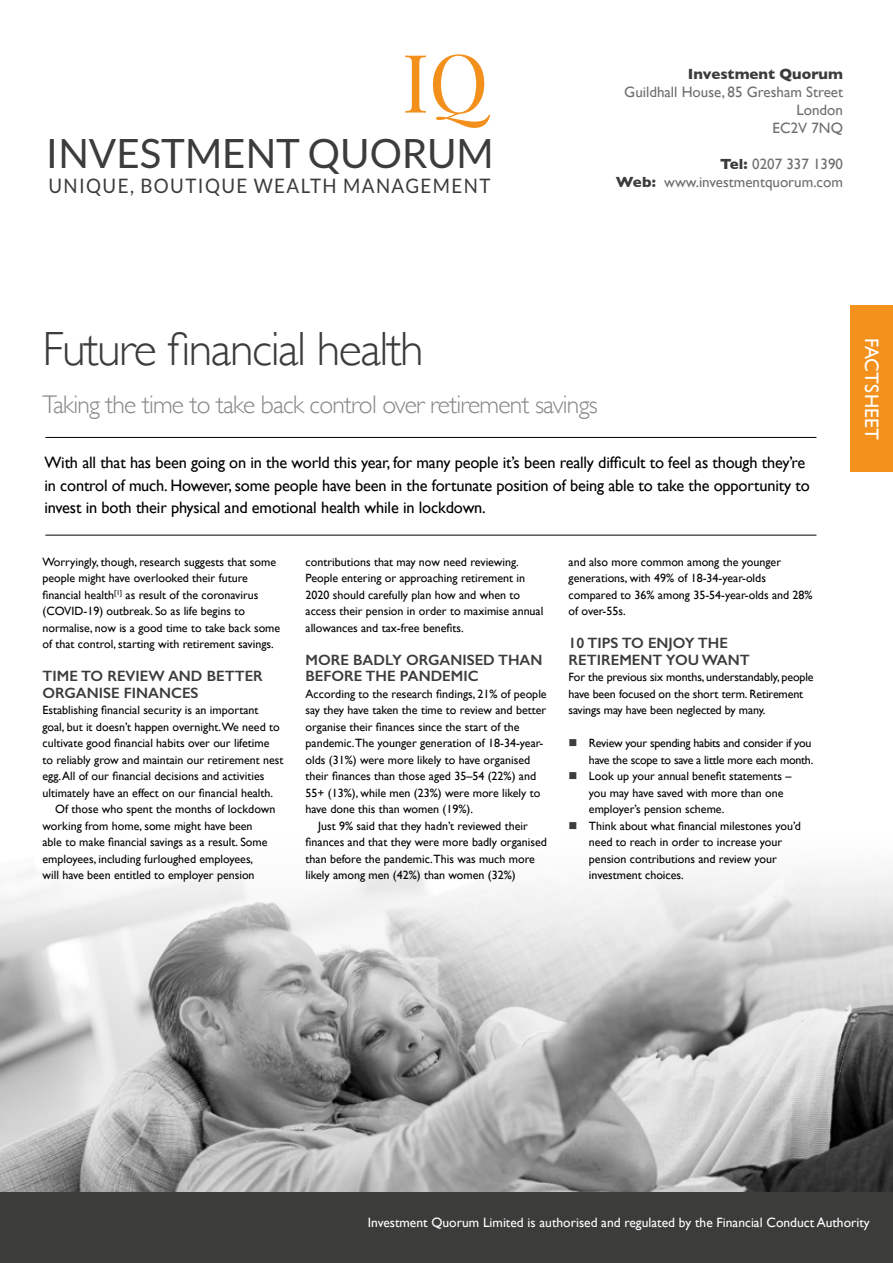
<style>
.page{position:relative;width:893px;height:1263px;background:#fff}
.page>*{position:absolute;margin:0;border:0;box-sizing:border-box;transform-origin:0 0}
.t1{font:80.85px "Playfair Display";color:#f3901b}
.t2{font:300 48px "Gill Sans";letter-spacing:-.03em;color:#3c3c3b}
.t3{font:40.35px "Lato";color:#3c3c3b}
.t4{font:300 25.5px "Gill Sans";letter-spacing:-.03em;color:#878787}
.t5{font:19.95px "Lato";letter-spacing:.075em;color:#3c3c3b;scale:.94 1}
.t6{font:19.5px "Gill Sans";letter-spacing:.01em;color:#fff}
.t7{font:16.5px/22.5px "Gill Sans";letter-spacing:-.01em;color:#000}
.t8{font:600 15px/16.5px "Gill Sans";color:#3c3c3b}
.t9{font:15px/18px "Gill Sans";color:#6e6e6e;text-align:right}
.t10{font:700 15px "Gill Sans";color:#3c3c3b}
.t11{font:13.5px "Gill Sans";color:#fff}
.t12{font:12px/16.5px "Gill Sans";color:#000}
.t13{font:12px/16.5px "Gill Sans";letter-spacing:-.02em;color:#000;text-align:right}
.s1{font-weight:700;color:#3c3c3b}
.s2{color:#3c3c3b}
</style>
<div class="page">
<img style="left:0;top:867px;width:893px;height:325px">
<hr style="left:45px;top:535px;width:771px;height:1px;background:#000">
<hr style="left:45px;top:437px;width:771px;height:1px;background:#000">
<div style="left:0;top:1192px;width:893px;height:71px;background:#3c3c3b"></div>
<div style="left:850px;top:306px;width:43px;height:166px;background:#f3911c"></div>
<h1 class="t1" style="left:402px;top:19px;width:88px">IQ</h1>
<h3 class="t3" style="left:46px;top:131px;width:449px">INVESTMENT QUORUM</h3>
<h3 class="t5" style="left:48px;top:175px;width:472px">UNIQUE, BOUTIQUE WEALTH MANAGEMENT</h3>
<p class="t10" style="left:688px;top:65px;width:157px">Investment Quorum</p>
<p class="t9" style="left:624px;top:83px;width:220px">Guildhall House, 85 Gresham Street<br>London<br>EC2V 7NQ</p>
<p class="t9" style="left:616px;top:155px;width:229px"><span class="s1">Tel:</span> 0207 337 1390<br><span class="s1">Web:</span> www.investmentquorum.com</p>
<h2 class="t2" style="left:43px;top:322px;width:383px">Future financial health</h2>
<h3 class="t4" style="left:43px;top:391px;width:557px">Taking the time to take back control over retirement savings</h3>
<p class="t7" style="left:44px;top:451px;width:767px">With all that has been going on in the world this year, for many people it’s been really difficult to feel as though they’re in control of much. However, some people have been in the fortunate position of being able to take the opportunity to invest in both their physical and emotional health while in lockdown.</p>
<p class="t12" style="left:43px;top:553px;width:239px">Worryingly, though, research suggests that some people might have overlooked their future financial health<sup>[1]</sup> as result of the coronavirus (COVID-19) outbreak. So as life begins to normalise, now is a good time to take back some of that control, starting with retirement savings.</p>
<p class="t8" style="left:43px;top:668px;width:222px">TIME TO REVIEW AND BETTER<br>ORGANISE FINANCES</p>
<p class="t12" style="left:43px;top:702px;width:218px">Establishing financial security is an important</p>
<p class="t12" style="left:43px;top:718px;width:239px">goal, but it doesn’t happen overnight.We need to</p>
<p class="t12" style="left:43px;top:735px;width:229px">cultivate good financial habits over our lifetime</p>
<p class="t12" style="left:43px;top:751px;width:242px">to reliably grow and maintain our retirement nest</p>
<p class="t12" style="left:43px;top:768px;width:223px">egg. All of our financial decisions and activities</p>
<p class="t12" style="left:43px;top:784px;width:232px">ultimately have an effect on our financial health.</p>
<p class="t12" style="left:55px;top:801px;width:222px">Of those who spent the months of lockdown</p>
<p class="t12" style="left:43px;top:817px;width:212px">working from home, some might have been</p>
<p class="t12" style="left:43px;top:834px;width:226px">able to make financial savings as a result. Some</p>
<p class="t12" style="left:43px;top:850px;width:212px">employees, including furloughed employees,</p>
<p class="t12" style="left:43px;top:867px;width:214px">will have been entitled to employer pension</p>
<p class="t12" style="left:306px;top:553px;width:239px">contributions that may now need reviewing.<br>People entering or approaching retirement in 2020 should carefully plan how and when to access their pension in order to maximise annual allowances and tax-free benefits.</p>
<p class="t8" style="left:306px;top:651px;width:238px">MORE BADLY ORGANISED THAN<br>BEFORE THE PANDEMIC</p>
<p class="t12" style="left:306px;top:685px;width:243px">According to the research findings, 21% of people</p>
<p class="t12" style="left:306px;top:702px;width:242px">say they have taken the time to review and better</p>
<p class="t12" style="left:306px;top:718px;width:215px">organise their finances since the start of the</p>
<p class="t12" style="left:306px;top:735px;width:239px">pandemic.The younger generation of 18-34-year-</p>
<p class="t12" style="left:306px;top:751px;width:226px">olds (31%) were more likely to have organised</p>
<p class="t12" style="left:306px;top:768px;width:232px">their finances than those aged 35–54 (22%) and</p>
<p class="t12" style="left:306px;top:784px;width:236px">55+ (13%), while men (23%) were more likely to</p>
<p class="t12" style="left:306px;top:801px;width:169px">have done this than women (19%).</p>
<p class="t12" style="left:318px;top:817px;width:211px">Just 9% said that they hadn’t reviewed their</p>
<p class="t12" style="left:306px;top:834px;width:243px">finances and that they were more badly organised</p>
<p class="t12" style="left:306px;top:850px;width:231px">than before the pandemic.This was much more</p>
<p class="t12" style="left:306px;top:867px;width:212px">likely among men (42%) than women (32%)</p>
<p class="t12" style="left:569px;top:553px;width:246px">and also more common among the younger generations, with 49% of 18-34-year-olds compared to 36% among 35-54-year-olds and 28% of over-55s.</p>
<p class="t8" style="left:569px;top:635px;width:183px">10 TIPS TO ENJOY THE<br>RETIREMENT YOU WANT</p>
<p class="t12" style="left:569px;top:669px;width:247px">For the previous six months, understandably, people have been focused on the short term. Retirement savings may have been neglected by many.</p>
<p class="t13" style="left:569px;top:735px;width:246px"><span class="s2">■</span> Review your spending habits and consider if you have the scope to save a little more each month.</p>
<p class="t12" style="left:589px;top:768px;width:204px;text-indent:-20px"><span class="s2">■</span> Look up your annual benefit statements – you may have saved with more than one employer’s pension scheme.</p>
<p class="t12" style="left:589px;top:817px;width:213px;text-indent:-20px"><span class="s2">■</span> Think about what financial milestones you’d need to reach in order to increase your pension contributions and review your investment choices.</p>
<h3 class="t6" style="left:883px;top:338px;width:104px;rotate:90deg">FACTSHEET</h3>
<p class="t11" style="left:368px;top:1215px;width:503px">Investment Quorum Limited is authorised and regulated by the Financial Conduct Authority</p>
</div>
